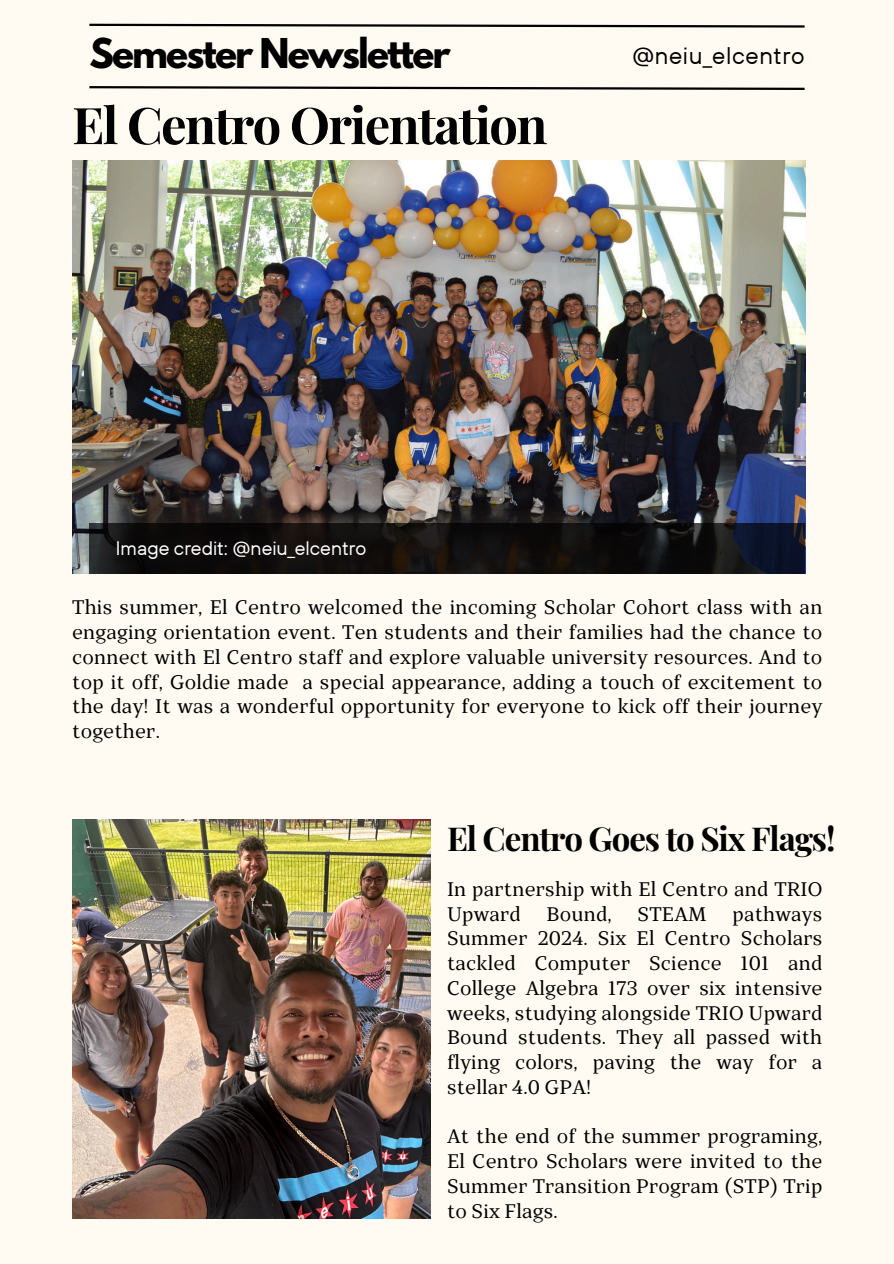
<style>
.page{position:relative;width:894px;height:1264px;background:#fff}
.page>*{position:absolute;margin:0;border:0;box-sizing:border-box;transform-origin:0 0}
.t1{font:700 50.7px "Playfair Display";letter-spacing:-.035em;color:#000}
.t2{font:700 36.45px "League Spartan";letter-spacing:-.05em;color:#000}
.t3{font:700 33px "Playfair Display";letter-spacing:-.035em;color:#000}
.t4{font:24px "TT Hoves";letter-spacing:.025em;color:#000}
.t5{font:19.5px/24.8px "TT Bells";letter-spacing:.01em;color:#000;text-align:justify}
.t6{font:19.5px "TT Hoves";color:#fff}
</style>
<div class="page">
<div style="left:0;top:0;width:893px;height:1263px;background:#fffbf2"></div>
<img style="left:72px;top:160px;width:733px;height:413px">
<svg style="left:89px;top:523px;width:715px;height:50px;background:#110f10"></svg>
<svg style="left:89px;top:23px;width:716px;height:5px"></svg>
<svg style="left:89px;top:86px;width:716px;height:4px"></svg>
<img style="left:72px;top:819px;width:358px;height:399px">
<h2 class="t2" style="left:89px;top:35px;width:362px">Semester Newsletter</h2>
<h3 class="t4" style="left:632px;top:40px;width:174px">@neiu_elcentro</h3>
<p class="t1" style="left:72px;top:89px;width:476px">El Centro Orientation</p>
<p class="t6" style="left:116px;top:536px;width:252px">Image credit: @neiu_elcentro</p>
<p class="t5" style="left:72px;top:595px;width:751px">This summer, El Centro welcomed the incoming Scholar Cohort class with an engaging orientation event. Ten students and their families had the chance to connect with El Centro staff and explore valuable university resources. And to top it off, Goldie made a special appearance, adding a touch of excitement to the day! It was a wonderful opportunity for everyone to kick off their journey together.</p>
<p class="t3" style="left:447px;top:815px;width:390px">El Centro Goes to Six Flags!</p>
<h1 class="t5" style="left:447px;top:877px;width:377px">In partnership with El Centro and TRIO<br>Upward</h1>
<h1 class="t5" style="left:447px;top:901px;width:377px;text-indent:285px">pathways Summer 2024. Six El Centro Scholars tackled Computer Science 101 and College Algebra 173 over six intensive weeks, studying alongside TRIO Upward Bound students. They all passed with flying colors, paving the way for a stellar 4.0 GPA!</h1>
<p class="t5" style="left:447px;top:1124px;width:377px">At the end of the summer programing, El Centro Scholars were invited to the Summer Transition Program (STP) Trip to Six Flags.</p>
<h1 class="t5" style="left:546px;top:901px;width:67px">Bound,</h1>
<h1 class="t5" style="left:637px;top:901px;width:71px">STEAM</h1>
</div>
